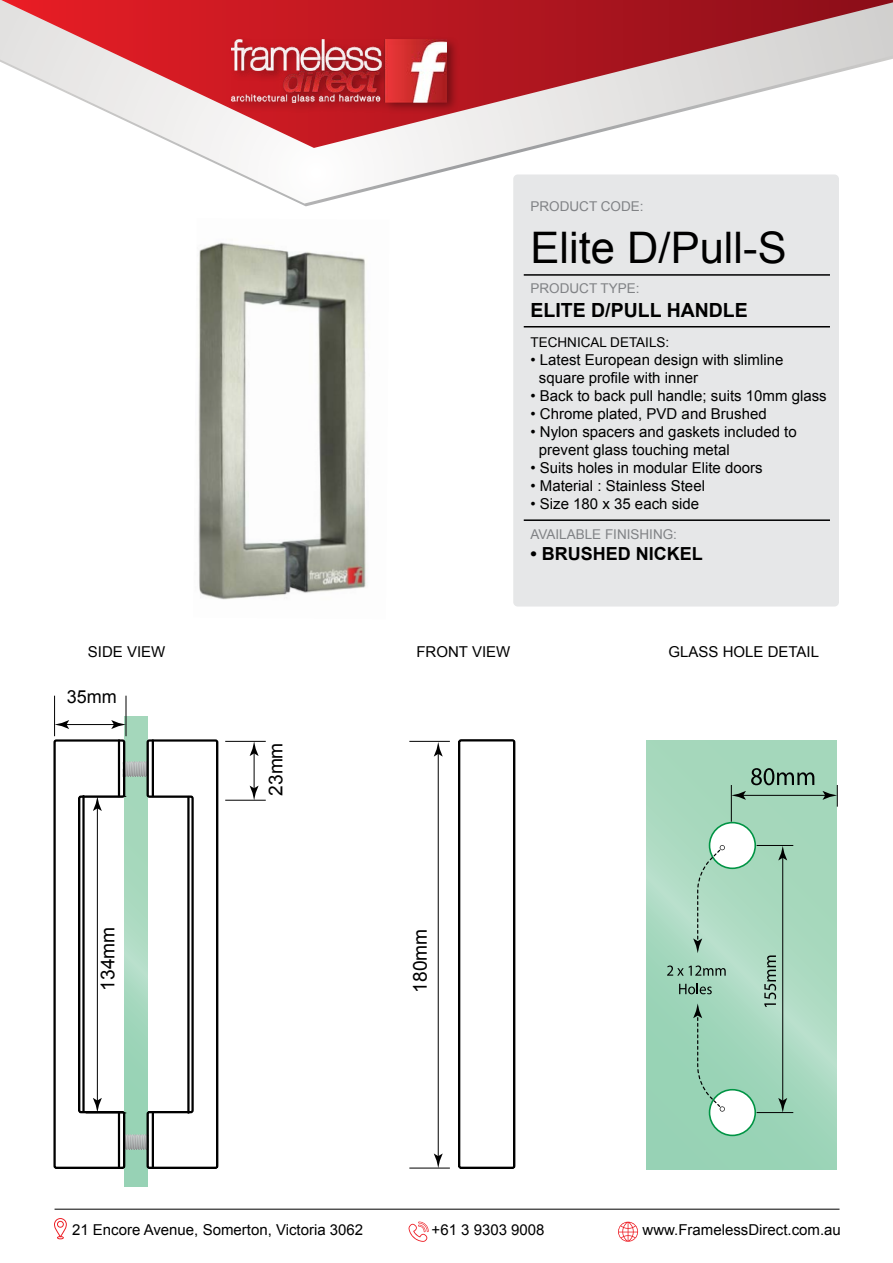
<style>
.page{position:relative;width:893px;height:1263px;background:#fff}
.page>*{position:absolute;margin:0;border:0;box-sizing:border-box;transform-origin:0 0}
.t1{font:43.5px "Arial";color:#000}
.t2{font:700 19.5px "Arial";color:#000}
.t3{font:19.2px "Arial";color:#000}
.t4{font:700 18px "Arial";color:#000}
.t5{font:18px "Arial";color:#000}
.t6{font:15px/18px "Arial";color:#000}
.t7{font:13.5px "Arial";color:#808285}
.t8{font:13.5px "Arial";color:#000}
</style>
<div class="page">
<svg style="left:0;top:0;width:893px;height:204px"></svg>
<div style="left:229px;top:35px;width:231px;height:79px;background:#000;opacity:.38"></div>
<img style="left:232px;top:40px;width:215px;height:62px">
<svg style="left:618px;top:1222px;width:20px;height:20px"></svg>
<svg style="left:408px;top:1221px;width:21px;height:21px"></svg>
<svg style="left:54px;top:1218px;width:13px;height:21px"></svg>
<hr style="left:55px;top:1209px;width:784px;height:1px;background:#000">
<div style="left:124px;top:716px;width:24px;height:471px;background:linear-gradient(to right,#9cd3b7,#9fd5b9)"></div>
<svg style="left:458px;top:739px;width:58px;height:430px"></svg>
<hr style="left:409px;top:1168px;width:41px;height:1px;background:#000">
<hr style="left:409px;top:741px;width:41px;height:1px;background:#000">
<hr style="left:438px;top:752px;width:1px;height:406px;background:#000">
<svg style="left:434px;top:1153px;width:9px;height:15px"></svg>
<svg style="left:434px;top:742px;width:9px;height:14px"></svg>
<svg style="left:53px;top:739px;width:166px;height:431px"></svg>
<hr style="left:225px;top:800px;width:41px;height:1px;background:#000">
<hr style="left:225px;top:741px;width:41px;height:1px;background:#000">
<hr style="left:254px;top:751px;width:1px;height:39px;background:#000">
<svg style="left:250px;top:786px;width:9px;height:14px"></svg>
<svg style="left:250px;top:741px;width:9px;height:15px"></svg>
<hr style="left:54px;top:696px;width:1px;height:40px;background:#000">
<hr style="left:126px;top:696px;width:1px;height:40px;background:#000">
<hr style="left:64px;top:724px;width:52px;height:1px;background:#000">
<svg style="left:55px;top:720px;width:14px;height:9px"></svg>
<svg style="left:111px;top:720px;width:15px;height:9px"></svg>
<svg style="left:647px;top:741px;width:190px;height:428px"></svg>
<div style="left:709px;top:823px;width:46px;height:45px;background:#fff;border-radius:50%"></div>
<div style="left:709px;top:822px;width:47px;height:47px;border:2px solid #009444;border-radius:50%"></div>
<div style="left:709px;top:1090px;width:46px;height:45px;background:#fff;border-radius:50%"></div>
<div style="left:709px;top:1089px;width:47px;height:47px;border:2px solid #009444;border-radius:50%"></div>
<svg style="left:764px;top:955px;width:12px;height:52px"></svg>
<svg style="left:751px;top:768px;width:63px;height:17px"></svg>
<svg style="left:667px;top:965px;width:59px;height:11px"></svg>
<svg style="left:679px;top:983px;width:33px;height:11px"></svg>
<hr style="left:757px;top:1112px;width:36px;height:1px;background:#000">
<hr style="left:757px;top:845px;width:36px;height:1px;background:#000">
<hr style="left:782px;top:856px;width:1px;height:247px;background:#000">
<svg style="left:778px;top:1098px;width:9px;height:14px"></svg>
<svg style="left:778px;top:846px;width:9px;height:14px"></svg>
<hr style="left:731px;top:785px;width:1px;height:37px;background:#000">
<hr style="left:741px;top:795px;width:86px;height:1px;background:#000">
<svg style="left:731px;top:791px;width:15px;height:9px"></svg>
<svg style="left:823px;top:785px;width:15px;height:22px"></svg>
<svg style="left:693px;top:845px;width:32px;height:108px"></svg>
<svg style="left:693px;top:1003px;width:32px;height:109px"></svg>
<div style="left:513px;top:174px;width:326px;height:432px;background:#e6e7e8;border-radius:4px"></div>
<hr style="left:524px;top:274px;width:306px;height:2px;background:#000">
<hr style="left:524px;top:326px;width:306px;height:1px;background:#000">
<hr style="left:524px;top:519px;width:306px;height:2px;background:#000">
<img style="left:198px;top:242px;width:168px;height:358px">
<p class="t7" style="left:530px;top:197px;width:115px">PRODUCT CODE:</p>
<h1 class="t1" style="left:530px;top:219px;width:258px">Elite D/Pull-S</h1>
<p class="t7" style="left:530px;top:280px;width:111px">PRODUCT TYPE:</p>
<h2 class="t2" style="left:530px;top:297px;width:219px">ELITE D/PULL HANDLE</h2>
<p class="t8" style="left:530px;top:333px;width:140px">TECHNICAL DETAILS:</p>
<p class="t6" style="left:539px;top:350px;width:246px;text-indent:-8px">• Latest European design with slimline square profile with inner</p>
<p class="t6" style="left:530px;top:386px;width:298px">• Back to back pull handle; suits 10mm glass</p>
<p class="t6" style="left:530px;top:404px;width:238px">• Chrome plated, PVD and Brushed</p>
<p class="t6" style="left:539px;top:422px;width:259px;text-indent:-8px">• Nylon spacers and gaskets included to prevent glass touching metal</p>
<p class="t6" style="left:530px;top:458px;width:234px">• Suits holes in modular Elite doors</p>
<p class="t6" style="left:530px;top:476px;width:176px">• Material : Stainless Steel</p>
<p class="t6" style="left:530px;top:494px;width:170px">• Size 180 x 35 each side</p>
<p class="t7" style="left:530px;top:525px;width:148px">AVAILABLE FINISHING:</p>
<p class="t4" style="left:530px;top:542px;width:174px">• BRUSHED NICKEL</p>
<p class="t6" style="left:88px;top:643px;width:79px">SIDE VIEW</p>
<p class="t6" style="left:416px;top:643px;width:95px">FRONT VIEW</p>
<p class="t6" style="left:668px;top:643px;width:152px">GLASS HOLE DETAIL</p>
<p class="t5" style="left:67px;top:685px;width:52px">35mm</p>
<p class="t3" style="left:263px;top:796px;width:55px;rotate:-90deg">23mm</p>
<p class="t3" style="left:95px;top:991px;width:65px;rotate:-90deg">134mm</p>
<p class="t3" style="left:407px;top:992px;width:65px;rotate:-90deg">180mm</p>
<p class="t6" style="left:72px;top:1221px;width:293px">21 Encore Avenue, Somerton, Victoria 3062</p>
<p class="t6" style="left:432px;top:1221px;width:115px">+61 3 9303 9008</p>
<p class="t6" style="left:643px;top:1221px;width:200px">www.FramelessDirect.com.au</p>
</div>
